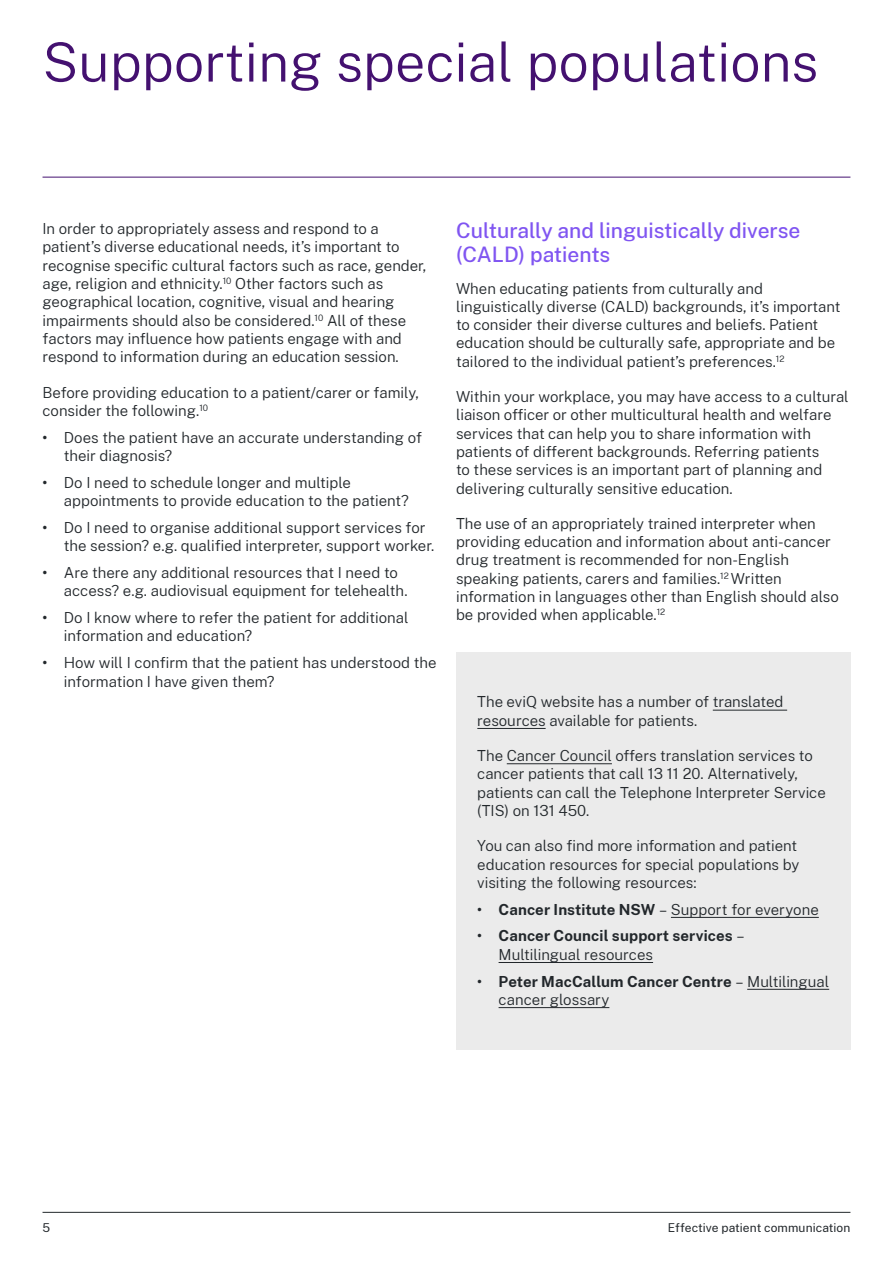
<style>
.page{position:relative;width:893px;height:1263px;background:#fff}
.page>*{position:absolute;margin:0;border:0;box-sizing:border-box;transform-origin:0 0}
.t1{font:300 54px "Public Sans";color:#441170}
.t2{font:500 21px/24px "Public Sans";color:#8055f1}
.t3{font:300 15px/18.3px "Public Sans";color:#22272b}
.t4{font:700 15px/18.3px "Public Sans";letter-spacing:.01em;color:#22272b}
.t5{font:12px "Public Sans";letter-spacing:.005em;color:#22272b}
.s1{font-weight:600}
.s2{font-weight:700}
.s3{font-weight:300}
</style>
<div class="page">
<hr style="left:43px;top:177px;width:807px;height:1px;background:#441170">
<div style="left:456px;top:652px;width:394px;height:397px;background:#ebebeb"></div>
<hr style="left:713px;top:710px;width:74px;height:1px;background:#22272b">
<hr style="left:477px;top:728px;width:69px;height:1px;background:#22272b">
<hr style="left:507px;top:763px;width:105px;height:1px;background:#22272b">
<hr style="left:671px;top:917px;width:148px;height:1px;background:#22272b">
<hr style="left:499px;top:962px;width:154px;height:1px;background:#22272b">
<hr style="left:747px;top:989px;width:82px;height:1px;background:#22272b">
<hr style="left:499px;top:1007px;width:110px;height:1px;background:#22272b">
<hr style="left:43px;top:1212px;width:807px;height:1px;background:#22272b">
<h1 class="t1" style="left:43px;top:25px;width:777px">Supporting special populations</h1>
<p class="t3" style="left:43px;top:219px;width:385px">In order to appropriately assess and respond to a patient’s diverse educational needs, it’s important to recognise specific cultural factors such as race, gender, age, religion and ethnicity.<sup>10</sup> Other factors such as geographical location, cognitive, visual and hearing impairments should also be considered.<sup>10</sup> All of these factors may influence how patients engage with and respond to information during an education session.</p>
<p class="t3" style="left:43px;top:382px;width:378px">Before providing education to a patient/carer or family, consider the following.<sup>10</sup></p>
<p class="t3" style="left:64px;top:427px;width:360px;text-indent:-21px"><span class="s1">•</span> Does the patient have an accurate understanding of their diagnosis?</p>
<p class="t3" style="left:64px;top:472px;width:347px;text-indent:-21px"><span class="s1">•</span> Do I need to schedule longer and multiple appointments to provide education to the patient?</p>
<p class="t3" style="left:64px;top:518px;width:372px;text-indent:-21px"><span class="s1">•</span> Do I need to organise additional support services for the session? e.g. qualified interpreter, support worker.</p>
<p class="t3" style="left:64px;top:563px;width:345px;text-indent:-21px"><span class="s1">•</span> Are there any additional resources that I need to access? e.g. audiovisual equipment for telehealth.</p>
<p class="t3" style="left:64px;top:608px;width:346px;text-indent:-21px"><span class="s1">•</span> Do I know where to refer the patient for additional information and education?</p>
<p class="t3" style="left:64px;top:653px;width:374px;text-indent:-21px"><span class="s1">•</span> How will I confirm that the patient has understood the information I have given them?</p>
<h2 class="t2" style="left:456px;top:218px;width:346px">Culturally and linguistically diverse (CALD) patients</h2>
<p class="t3" style="left:456px;top:278px;width:386px">When educating patients from culturally and linguistically diverse (CALD) backgrounds, it’s important to consider their diverse cultures and beliefs. Patient education should be culturally safe, appropriate and be tailored to the individual patient’s preferences.<sup>12</sup></p>
<p class="t3" style="left:456px;top:387px;width:394px">Within your workplace, you may have access to a cultural liaison officer or other multicultural health and welfare services that can help you to share information with patients of different backgrounds. Referring patients<br>to these services is an important part of planning and delivering culturally sensitive education.</p>
<p class="t3" style="left:456px;top:514px;width:384px">The use of an appropriately trained interpreter when providing education and information about anti-cancer drug treatment is recommended for non-English speaking patients, carers and families.<sup>12</sup> Written information in languages other than English should also be provided when applicable.<sup>12</sup></p>
<p class="t3" style="left:477px;top:692px;width:308px">The eviQ website has a number of translated resources available for patients.</p>
<p class="t3" style="left:477px;top:746px;width:350px">The Cancer Council offers translation services to cancer patients that call 13 11 20. Alternatively, patients can call the Telephone Interpreter Service (TIS) on 131 450.</p>
<p class="t3" style="left:477px;top:836px;width:324px">You can also find more information and patient education resources for special populations by visiting the following resources:</p>
<p class="t3" style="left:477px;top:899px;width:343px"><span class="s1">•</span> <span class="s2">Cancer Institute NSW</span> – Support for everyone</p>
<p class="t4" style="left:499px;top:926px;width:247px;text-indent:-21px"><span class="s1">•</span> Cancer Council support services <span class="s3">–<br>Multilingual resources</span></p>
<p class="t3" style="left:499px;top:971px;width:332px;text-indent:-21px"><span class="s1">•</span> <span class="s2">Peter MacCallum Cancer Centre</span> – Multilingual cancer glossary</p>
<p class="t5" style="left:43px;top:1219px;width:9px">5</p>
<p class="t5" style="left:668px;top:1219px;width:184px">Effective patient communication</p>
</div>
